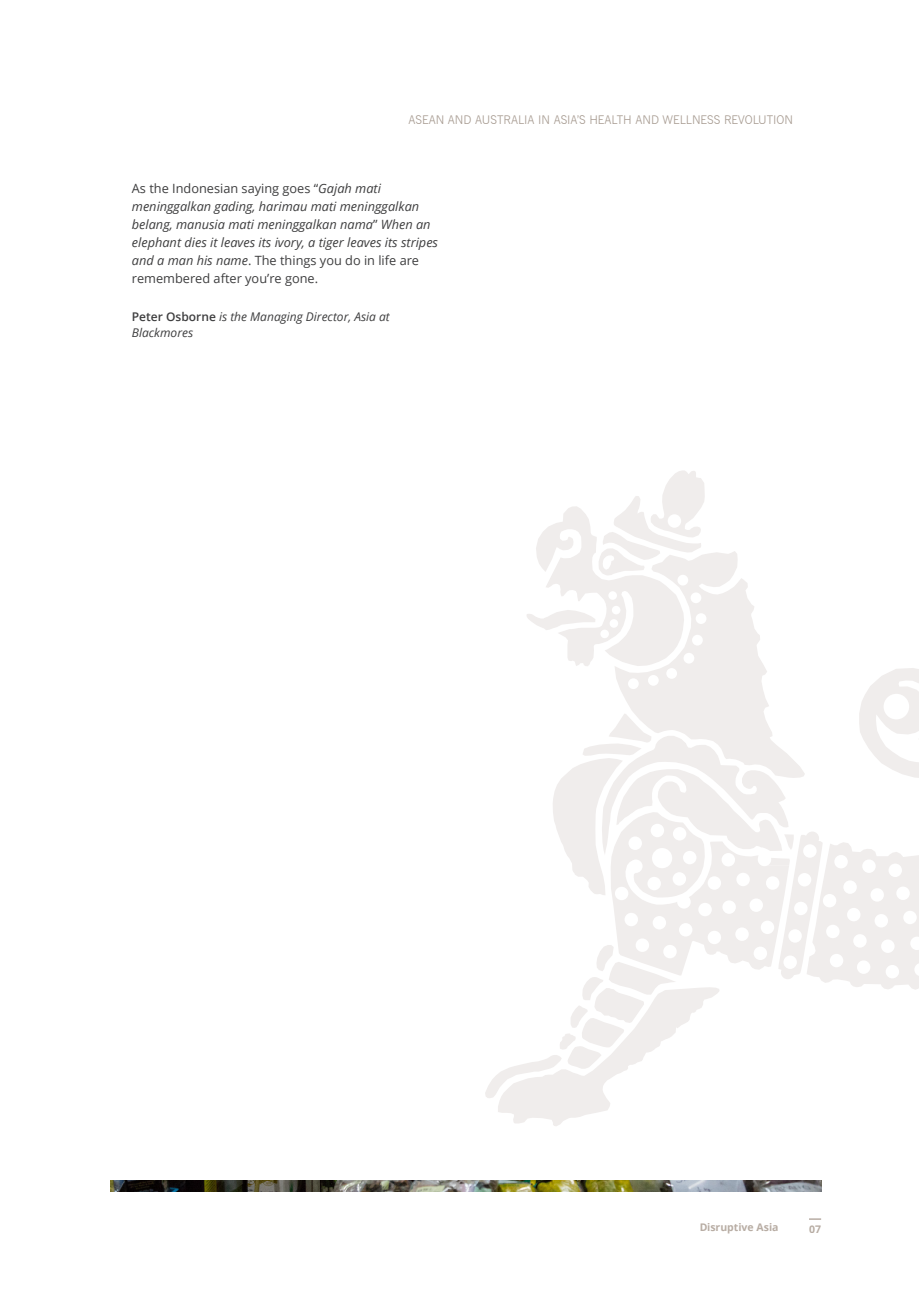
<style>
.page{position:relative;width:919px;height:1289px;background:#fff}
.page>*{position:absolute;margin:0;border:0;box-sizing:border-box;transform-origin:0 0}
.Body{font:italic 12.75px/18px "Open Sans";color:#3e3e3f}
.small_type_8pt_itali{font:300 12px "News Gothic BT";color:#a79b91}
.Author_bio_8pt{font:italic 12px/16.5px "Open Sans";color:#3e3e3f}
.t1{font:700 10.5px "Open Sans";color:#b8ada4}
.s1{font-style:normal}
.s2{font-weight:600;font-style:normal}
</style>
<div class="page">
<svg style="left:485px;top:470px;width:433px;height:656px"></svg>
<img style="left:111px;top:1180px;width:710px;height:11px">
<svg style="left:809px;top:1218px;width:12px;height:1px"></svg>
<p class="small_type_8pt_itali" style="left:408px;top:112px;width:386px">ASEAN AND AUSTRALIA IN ASIA’S HEALTH AND WELLNESS REVOLUTION</p>
<p class="Body" style="left:132px;top:179px;width:307px"><span class="s1">As the Indonesian saying goes “</span>Gajah mati meninggalkan gading, harimau mati meninggalkan belang, manusia mati meninggalkan nama<span class="s1">”</span> When an elephant dies it leaves its ivory, a tiger leaves its stripes and a man his name<span class="s1">. The things you do in life are remembered after you’re gone.</span></p>
<p class="Author_bio_8pt" style="left:132px;top:307px;width:259px"><span class="s2">Peter Osborne</span> is the Managing Director, Asia at<br>Blackmores</p>
<p class="t1" style="left:699px;top:1220px;width:81px">Disruptive Asia</p>
<p class="t1" style="left:809px;top:1221px;width:13px">07</p>
</div>
